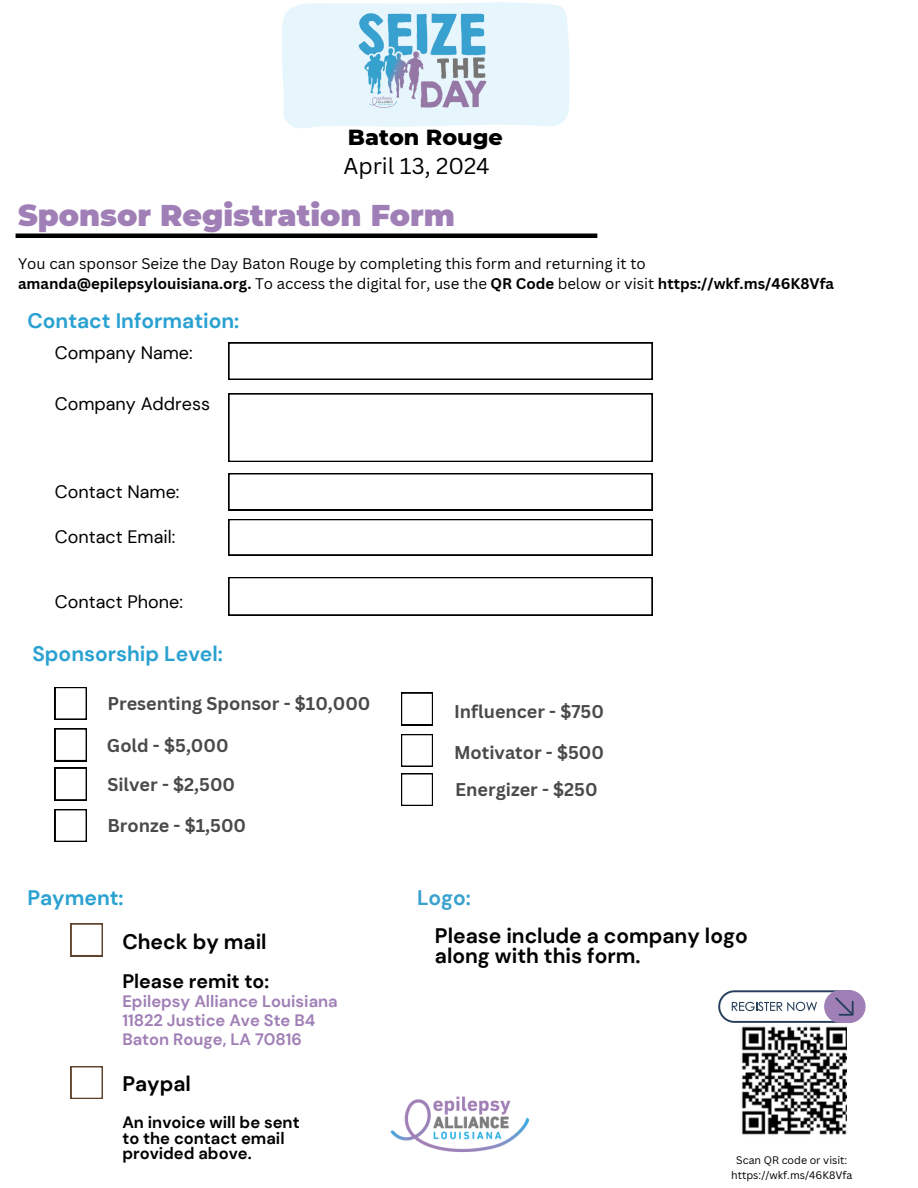
<style>
.page{position:relative;width:918px;height:1188px;background:#fff}
.page>*{position:absolute;margin:0;border:0;box-sizing:border-box;transform-origin:0 0}
.t1{font:900 30px "Montserrat";color:#a07fb6}
.t2{font:22.35px "Canva Sans";color:#000}
.t3{font:800 22.35px "Montserrat";color:#000}
.t4{font:700 21px/20.2px "DM Sans";color:#000}
.t5{font:700 21px "DM Sans";color:#29a1d1}
.t6{font:700 21px "DM Sans";color:#38a1ce}
.t7{font:700 19.5px "DM Sans";color:#000}
.t8{font:700 18px "Canva Sans";color:#4b4a4a}
.t9{font:18px "DM Sans";color:#000}
.t10{font:700 16.5px "DM Sans";color:#a07fb6}
.t11{font:700 16.5px/15.8px "DM Sans";color:#000}
.t12{font:15px/20.2px "Canva Sans";color:#000}
.t13{font:10.65px "Canva Sans";color:#000}
.s1{font-weight:700}
</style>
<div class="page">
<svg style="left:282px;top:4px;width:287px;height:124px"></svg>
<img style="left:303px;top:2px;width:239px;height:123px">
<hr style="left:16px;top:234px;width:581px;height:4px;background:#000">
<svg style="left:229px;top:343px;width:423px;height:37px"></svg>
<svg style="left:229px;top:394px;width:423px;height:68px"></svg>
<svg style="left:55px;top:687px;width:31px;height:33px"></svg>
<svg style="left:55px;top:729px;width:31px;height:32px"></svg>
<svg style="left:55px;top:768px;width:31px;height:32px"></svg>
<svg style="left:55px;top:809px;width:31px;height:33px"></svg>
<svg style="left:401px;top:693px;width:32px;height:32px"></svg>
<svg style="left:401px;top:734px;width:32px;height:33px"></svg>
<svg style="left:401px;top:773px;width:32px;height:33px"></svg>
<svg style="left:229px;top:473px;width:423px;height:37px"></svg>
<svg style="left:229px;top:519px;width:423px;height:36px"></svg>
<svg style="left:229px;top:577px;width:423px;height:38px"></svg>
<svg style="left:71px;top:924px;width:31px;height:32px"></svg>
<svg style="left:71px;top:1066px;width:31px;height:33px"></svg>
<img style="left:390px;top:1096px;width:140px;height:57px">
<img style="left:741px;top:1026px;width:105px;height:109px">
<svg style="left:718px;top:990px;width:148px;height:33px"></svg>
<p class="t3" style="left:348px;top:123px;width:156px">Baton Rouge</p>
<p class="t2" style="left:343px;top:150px;width:148px">April 13, 2024</p>
<p class="t1" style="left:18px;top:197px;width:439px">Sponsor Registration Form</p>
<p class="t12" style="left:18px;top:253px;width:817px">You can sponsor Seize the Day Baton Rouge by completing this form and returning it to <span class="s1">amanda@epilepsylouisiana.org.</span> To access the digital for, use the <span class="s1">QR Code</span> below or visit <span class="s1">https://wkf.ms/46K8Vfa</span></p>
<p class="t5" style="left:27px;top:307px;width:213px">Contact Information:</p>
<p class="t9" style="left:55px;top:341px;width:139px">Company Name:</p>
<p class="t9" style="left:55px;top:392px;width:157px">Company Address</p>
<p class="t9" style="left:55px;top:480px;width:126px">Contact Name:</p>
<p class="t9" style="left:55px;top:525px;width:122px">Contact Email:</p>
<p class="t9" style="left:55px;top:590px;width:130px">Contact Phone:</p>
<p class="t5" style="left:32px;top:641px;width:192px">Sponsorship Level:</p>
<p class="t8" style="left:107px;top:691px;width:265px">Presenting Sponsor - $10,000</p>
<p class="t8" style="left:107px;top:732px;width:123px">Gold - $5,000</p>
<p class="t8" style="left:107px;top:772px;width:129px">Silver - $2,500</p>
<p class="t8" style="left:107px;top:813px;width:140px">Bronze - $1,500</p>
<p class="t5" style="left:27px;top:884px;width:98px">Payment:</p>
<p class="t4" style="left:122px;top:932px;width:146px">Check by mail</p>
<p class="t7" style="left:122px;top:968px;width:148px">Please remit to:</p>
<p class="t10" style="left:122px;top:990px;width:217px">Epilepsy Alliance Louisiana</p>
<p class="t10" style="left:122px;top:1009px;width:194px">11822 Justice Ave Ste B4</p>
<p class="t10" style="left:122px;top:1029px;width:181px">Baton Rouge, LA 70816</p>
<p class="t4" style="left:122px;top:1073px;width:70px">Paypal</p>
<p class="t11" style="left:122px;top:1114px;width:179px">An invoice will be sent to the contact email provided above.</p>
<p class="t8" style="left:454px;top:699px;width:151px">Influencer - $750</p>
<p class="t8" style="left:454px;top:740px;width:151px">Motivator - $500</p>
<p class="t8" style="left:455px;top:777px;width:144px">Energizer - $250</p>
<p class="t6" style="left:417px;top:884px;width:56px">Logo:</p>
<p class="t4" style="left:435px;top:925px;width:314px">Please include a company logo along with this form.</p>
<p class="t13" style="left:736px;top:1153px;width:113px">Scan QR code or visit:</p>
<p class="t13" style="left:731px;top:1168px;width:123px">https://wkf.ms/46K8Vfa</p>
</div>
